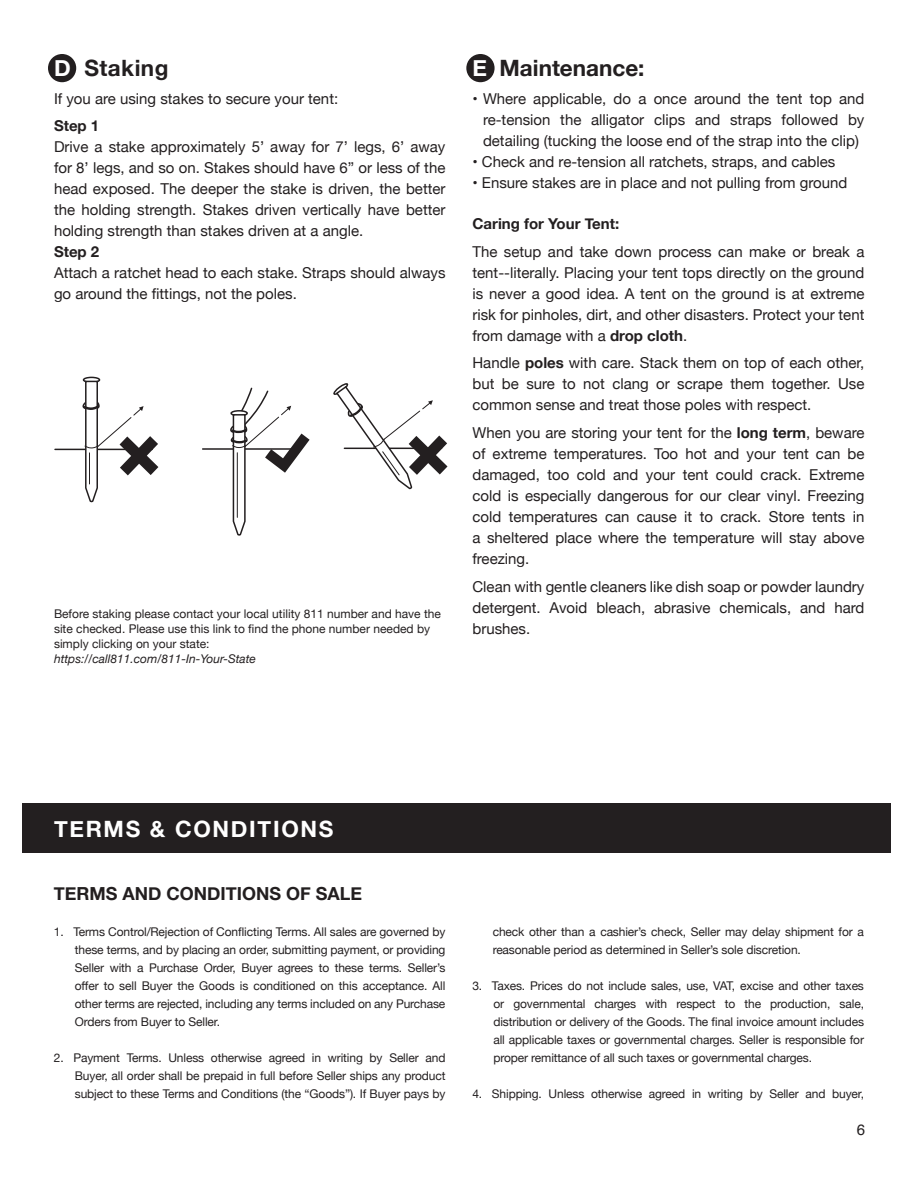
<style>
.page{position:relative;width:918px;height:1188px;background:#fff}
.page>*{position:absolute;margin:0;border:0;box-sizing:border-box;transform-origin:0 0}
.t1{font:700 22.5px "Helvetica Neue";letter-spacing:.075em;color:#fff}
.t2{font:700 22.5px "Helvetica Neue";color:#231f20}
.t3{font:700 22.5px "Helvetica Neue";letter-spacing:.02em;color:#231f20}
.t4{font:700 18px "Helvetica Neue";color:#231f20}
.t5{font:15px/21px "Helvetica Neue";color:#231f20;text-align:justify}
.t6{font:700 15px "Helvetica Neue";color:#231f20}
.t7{font:15px "Helvetica";color:#231f20}
.t8{font:12px/18px "Helvetica Neue";letter-spacing:-.01em;color:#231f20;text-align:justify}
.t9{font:italic 12px "Helvetica Neue";color:#231f20}
.s1{color:#fff}
.s2{font-weight:700}
</style>
<div class="page">
<hr style="left:203px;top:448px;width:97px;height:2px;background:#231f20">
<hr style="left:55px;top:449px;width:97px;height:1px;background:#231f20">
<div style="left:84px;top:377px;width:16px;height:5px;background:#484546;border-radius:50%"></div>
<div style="left:83px;top:377px;width:17px;height:6px;border:2px solid #231f20;border-radius:50%"></div>
<svg style="left:230px;top:387px;width:80px;height:149px"></svg>
<svg style="left:82px;top:380px;width:76px;height:123px"></svg>
<svg style="left:333px;top:383px;width:115px;height:107px"></svg>
<div style="left:48px;top:54px;width:28px;height:28px;background:#231f20;border-radius:50%"></div>
<div style="left:466px;top:54px;width:29px;height:28px;background:#231f20;border-radius:50%"></div>
<div style="left:23px;top:804px;width:868px;height:49px;background:#231f20"></div>
<h1 class="t3" style="left:54px;top:50px;width:116px"><span class="s1">D</span> Staking</h1>
<p class="t5" style="left:54px;top:89px;width:286px">If you are using stakes to secure your tent:</p>
<p class="t6" style="left:54px;top:114px;width:47px">Step 1</p>
<p class="t5" style="left:54px;top:137px;width:393px">Drive a stake approximately 5’ away for 7’ legs, 6’ away for 8’ legs, and so on. Stakes should have 6” or less of the head exposed. The deeper the stake is driven, the better the holding strength. Stakes driven vertically have better holding strength than stakes driven at a angle.</p>
<p class="t6" style="left:54px;top:240px;width:47px">Step 2</p>
<p class="t5" style="left:54px;top:263px;width:393px">Attach a ratchet head to each stake. Straps should always go around the fittings, not the poles.</p>
<p class="t8" style="left:54px;top:607px;width:388px;line-height:15px;text-align:left">Before staking please contact your local utility 811 number and have the site checked. Please use this link to find the phone number needed by simply clicking on your state:</p>
<p class="t9" style="left:54px;top:650px;width:204px">https://call811.com/811-In-Your-State</p>
<h1 class="t2" style="left:472px;top:50px;width:174px"><span class="s1">E</span> Maintenance:</h1>
<p class="t5" style="left:483px;top:89px;width:383px;text-indent:-10px">• Where applicable, do a once around the tent top and re-tension the alligator clips and straps followed by detailing (tucking the loose end of the strap into the clip)</p>
<p class="t5" style="left:472px;top:152px;width:364px">• Check and re-tension all ratchets, straps, and cables</p>
<p class="t5" style="left:472px;top:173px;width:376px">• Ensure stakes are in place and not pulling from ground</p>
<p class="t6" style="left:472px;top:212px;width:148px">Caring for Your Tent:</p>
<p class="t5" style="left:472px;top:242px;width:394px">The setup and take down process can make or break a tent--literally. Placing your tent tops directly on the ground is never a good idea. A tent on the ground is at extreme risk for pinholes, dirt, and other disasters. Protect your tent from damage with a <span class="s2">drop cloth</span>.</p>
<p class="t5" style="left:472px;top:353px;width:393px">Handle <span class="s2">poles</span> with care. Stack them on top of each other, but be sure to not clang or scrape them together. Use common sense and treat those poles with respect.</p>
<p class="t5" style="left:472px;top:423px;width:394px">When you are storing your tent for the <span class="s2">long term</span>, beware of extreme temperatures. Too hot and your tent can be damaged, too cold and your tent could crack. Extreme cold is especially dangerous for our clear vinyl. Freezing cold temperatures can cause it to crack. Store tents in a sheltered place where the temperature will stay above freezing.</p>
<p class="t5" style="left:472px;top:577px;width:393px">Clean with gentle cleaners like dish soap or powder laundry detergent. Avoid bleach, abrasive chemicals, and hard brushes.</p>
<h1 class="t1" style="left:54px;top:812px;width:281px">TERMS &amp; CONDITIONS</h1>
<p class="t4" style="left:54px;top:879px;width:310px">TERMS AND CONDITIONS OF SALE</p>
<p class="t8" style="left:75px;top:923px;width:372px;text-indent:-21px">1. Terms Control/Rejection of Conflicting Terms. All sales are governed by these terms, and by placing an order, submitting payment, or providing Seller with a Purchase Order, Buyer agrees to these terms. Seller’s offer to sell Buyer the Goods is conditioned on this acceptance. All other terms are rejected, including any terms included on any Purchase Orders from Buyer to Seller.</p>
<p class="t8" style="left:75px;top:1049px;width:372px;text-indent:-21px">2. Payment Terms. Unless otherwise agreed in writing by Seller and Buyer, all order shall be prepaid in full before Seller ships any product subject to these Terms and Conditions (the “Goods”). If Buyer pays by</p>
<p class="t8" style="left:493px;top:923px;width:373px">check other than a cashier’s check, Seller may delay shipment for a reasonable period as determined in Seller’s sole discretion.</p>
<p class="t8" style="left:493px;top:977px;width:372px;text-indent:-21px">3. Taxes. Prices do not include sales, use, VAT, excise and other taxes or governmental charges with respect to the production, sale, distribution or delivery of the Goods. The final invoice amount includes all applicable taxes or governmental charges. Seller is responsible for proper remittance of all such taxes or governmental charges.</p>
<p class="t8" style="left:472px;top:1085px;width:393px">4. Shipping. Unless otherwise agreed in writing by Seller and buyer,</p>
<p class="t7" style="left:857px;top:1118px;width:10px">6</p>
</div>
